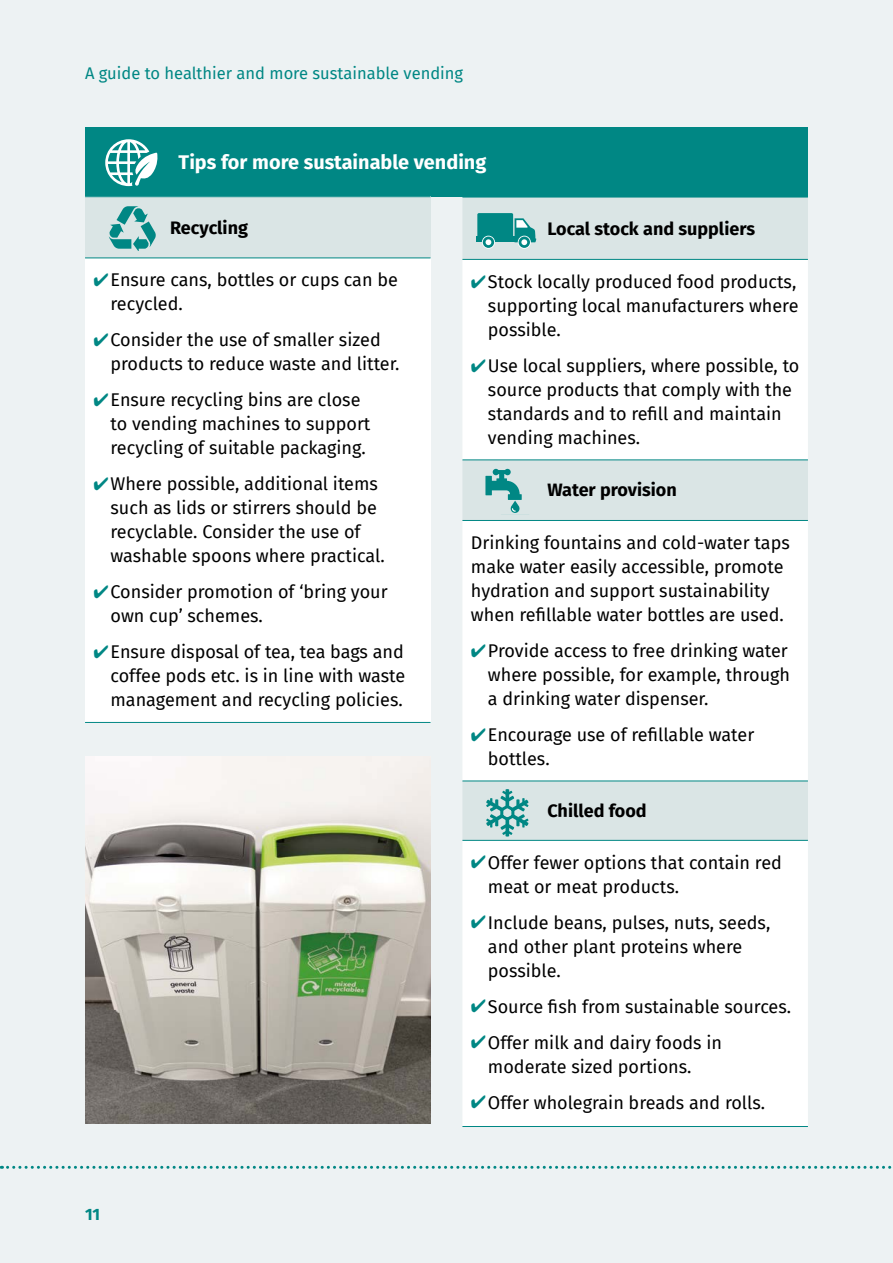
<style>
.page{position:relative;width:893px;height:1263px;background:#edf2f3}
.page>*{position:absolute;margin:0;border:0;box-sizing:border-box;transform-origin:0 0}
.t1{font:700 19.8px "Fira Sans";color:#fff}
._01-_Main_text{font:18px/24px "Fira Sans";color:#000}
._01-_Main_text-2{font:700 18px "Fira Sans";color:#000}
.t2{font:16.5px "Fira Sans";color:#008784}
.t3{font:700 16.5px "Fira Sans";color:#008784}
.s1{color:#008784}
</style>
<div class="page">
<div style="left:85px;top:128px;width:723px;height:69px;background:#008784"></div>
<svg style="left:0;top:1166px;width:892px;height:3px"></svg>
<div style="left:85px;top:197px;width:346px;height:61px;background:#dae5e5"></div>
<div style="left:85px;top:258px;width:346px;height:464px;background:#fff"></div>
<hr style="left:85px;top:258px;width:346px;height:1px;background:#008784">
<hr style="left:85px;top:722px;width:346px;height:1px;background:#008784">
<div style="left:462px;top:198px;width:346px;height:61px;background:#dae5e5"></div>
<svg style="left:462px;top:260px;width:346px;height:866px;background:#fafbfb"></svg>
<hr style="left:462px;top:197px;width:346px;height:1px;background:#008784">
<hr style="left:462px;top:259px;width:346px;height:1px;background:#008784">
<hr style="left:462px;top:459px;width:346px;height:1px;background:#008784">
<hr style="left:462px;top:520px;width:346px;height:1px;background:#008784">
<hr style="left:462px;top:781px;width:346px;height:1px;background:#008784">
<hr style="left:462px;top:840px;width:346px;height:1px;background:#008784">
<hr style="left:462px;top:1126px;width:346px;height:1px;background:#008784">
<img style="left:85px;top:757px;width:346px;height:367px">
<div style="left:477px;top:213px;width:36px;height:25px;background:#008784;border-radius:2px"></div>
<div style="left:476px;top:237px;width:39px;height:5px;background:#008784"></div>
<svg style="left:482px;top:236px;width:13px;height:13px"></svg>
<svg style="left:483px;top:237px;width:11px;height:11px"></svg>
<svg style="left:486px;top:239px;width:5px;height:6px"></svg>
<svg style="left:518px;top:236px;width:13px;height:13px"></svg>
<svg style="left:519px;top:237px;width:11px;height:11px"></svg>
<svg style="left:515px;top:218px;width:21px;height:27px"></svg>
<svg style="left:486px;top:789px;width:43px;height:48px;background:#8ac2c1"></svg>
<svg style="left:485px;top:469px;width:37px;height:44px;background:#80bebd"></svg>
<svg style="left:109px;top:206px;width:47px;height:45px"></svg>
<svg style="left:105px;top:139px;width:53px;height:47px"></svg>
<p class="t2" style="left:85px;top:61px;width:380px">A guide to healthier and more sustainable vending</p>
<h4 class="t1" style="left:179px;top:146px;width:309px">Tips for more sustainable vending</h4>
<p class="_01-_Main_text-2" style="left:170px;top:212px;width:79px">Recycling</p>
<p class="_01-_Main_text" style="left:111px;top:268px;width:289px;text-indent:-17px"><span class="s1">✔</span>Ensure cans, bottles or cups can be recycled.</p>
<p class="_01-_Main_text" style="left:111px;top:328px;width:291px;text-indent:-17px"><span class="s1">✔</span>Consider the use of smaller sized products to reduce waste and litter.</p>
<p class="_01-_Main_text" style="left:111px;top:388px;width:261px;text-indent:-17px"><span class="s1">✔</span>Ensure recycling bins are close to vending machines to support recycling of suitable packaging.</p>
<p class="_01-_Main_text" style="left:111px;top:472px;width:276px;text-indent:-17px"><span class="s1">✔</span>Where possible, additional items such as lids or stirrers should be recyclable. Consider the use of washable spoons where practical.</p>
<p class="_01-_Main_text" style="left:111px;top:580px;width:279px;text-indent:-17px"><span class="s1">✔</span>Consider promotion of ‘bring your own cup’ schemes.</p>
<p class="_01-_Main_text" style="left:111px;top:640px;width:296px;text-align:justify;text-indent:-17px"><span class="s1">✔</span>Ensure disposal of tea, tea bags and coffee pods etc. is in line with waste management and recycling policies.</p>
<p class="t3" style="left:85px;top:1201px;width:17px">11</p>
<p class="_01-_Main_text-2" style="left:547px;top:213px;width:209px">Local stock and suppliers</p>
<p class="_01-_Main_text" style="left:488px;top:269px;width:312px;text-align:justify;text-indent:-17px"><span class="s1">✔</span>Stock locally produced food products, supporting local manufacturers where possible.</p>
<p class="_01-_Main_text" style="left:488px;top:353px;width:313px;text-indent:-17px"><span class="s1">✔</span>Use local suppliers, where possible, to source products that comply with the standards and to refill and maintain vending machines.</p>
<p class="_01-_Main_text-2" style="left:547px;top:475px;width:131px">Water provision</p>
<p class="_01-_Main_text" style="left:471px;top:530px;width:320px">Drinking fountains and cold-water taps make water easily accessible, promote hydration and support sustainability when refillable water bottles are used.</p>
<p class="_01-_Main_text" style="left:488px;top:638px;width:304px;text-indent:-17px"><span class="s1">✔</span>Provide access to free drinking water where possible, for example, through a drinking water dispenser.</p>
<p class="_01-_Main_text" style="left:488px;top:722px;width:268px;text-indent:-17px"><span class="s1">✔</span>Encourage use of refillable water bottles.</p>
<p class="_01-_Main_text-2" style="left:547px;top:795px;width:101px">Chilled food</p>
<p class="_01-_Main_text" style="left:488px;top:850px;width:295px;text-indent:-17px"><span class="s1">✔</span>Offer fewer options that contain red meat or meat products.</p>
<p class="_01-_Main_text" style="left:488px;top:910px;width:284px;text-indent:-17px"><span class="s1">✔</span>Include beans, pulses, nuts, seeds, and other plant proteins where possible.</p>
<p class="_01-_Main_text" style="left:471px;top:994px;width:322px"><span class="s1">✔</span>Source fish from sustainable sources.</p>
<p class="_01-_Main_text" style="left:488px;top:1030px;width:236px;text-indent:-17px"><span class="s1">✔</span>Offer milk and dairy foods in moderate sized portions.</p>
<p class="_01-_Main_text" style="left:471px;top:1090px;width:296px"><span class="s1">✔</span>Offer wholegrain breads and rolls.</p>
</div>
